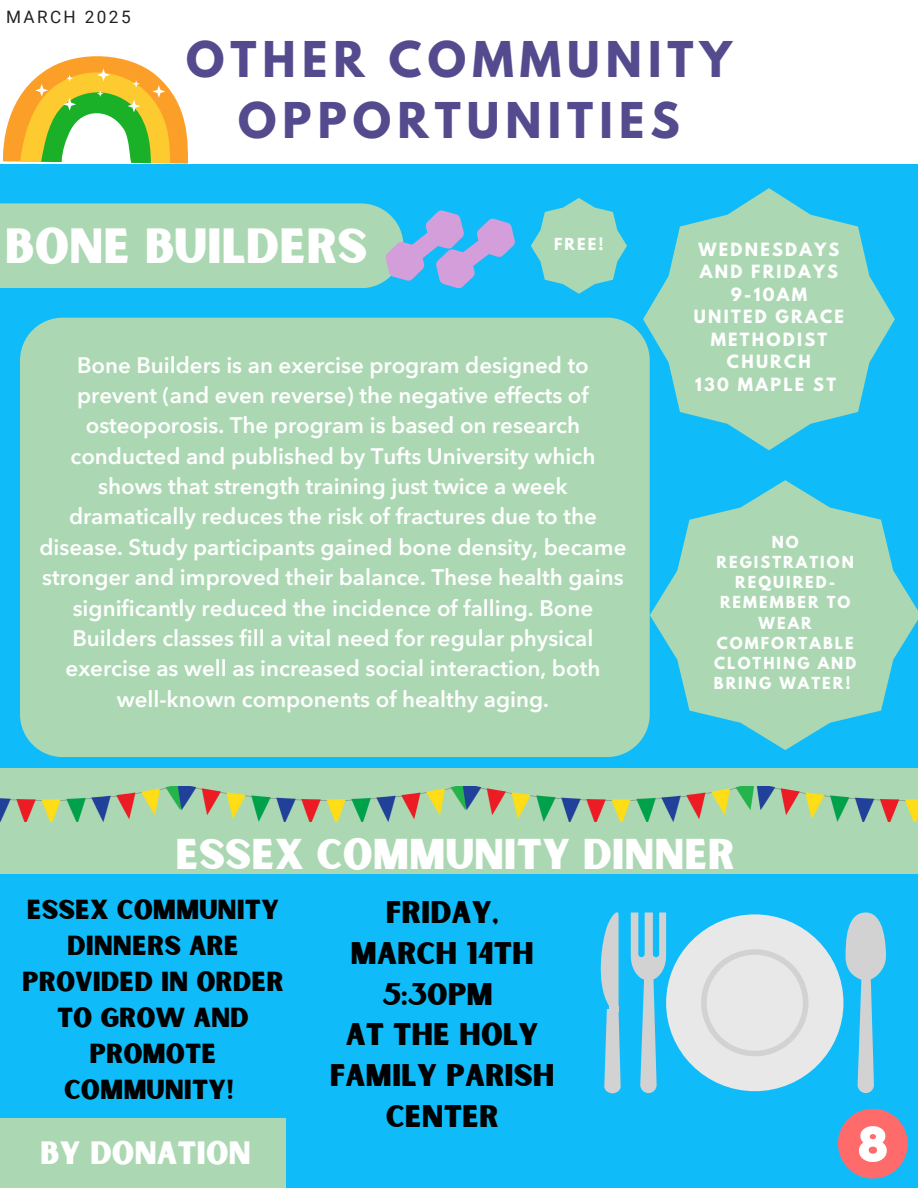
<style>
.page{position:relative;width:918px;height:1188px;background:#fff}
.page>*{position:absolute;margin:0;border:0;box-sizing:border-box;transform-origin:0 0}
.t1{font:47.25px "Sunborn Sans One";color:#fff}
.t2{font:700 43.65px/60.8px "League Spartan";letter-spacing:.14em;color:#544a8e;text-align:center}
.t3{font:41.1px "Sunborn Sans One";color:#fff}
.t4{font:30.9px "Sunborn Sans One";color:#fff}
.t5{font:29.85px/40.8px "Sunborn Sans One";color:#000;text-align:center}
.t6{font:26.25px/36px "Sunborn Sans One";color:#000;text-align:center}
.t7{font:600 22.35px/30.3px "Avenir Next LT Pro";color:#fff;text-align:center}
.t8{font:17.1px "Roboto";letter-spacing:.14em;color:#222}
.t9{font:700 16.2px/22.5px "League Spartan";letter-spacing:.14em;color:#fff;text-align:center}
.t10{font:700 14.7px/20.2px "League Spartan";letter-spacing:.14em;color:#fff;text-align:center}
</style>
<div class="page">
<div style="left:0;top:164px;width:918px;height:636px;background:#0fbcf9"></div>
<div style="left:0;top:203px;width:403px;height:85px;background:#abd8b2"></div>
<div style="left:20px;top:318px;width:630px;height:439px;background:#abd8b2;border-radius:43px"></div>
<svg style="left:650px;top:480px;width:268px;height:270px;fill:#abd8b2"></svg>
<svg style="left:643px;top:188px;width:252px;height:262px;fill:#abd8b2"></svg>
<div style="left:0;top:866px;width:918px;height:322px;background:#0fbcf9"></div>
<div style="left:0;top:768px;width:918px;height:106px;background:#abd8b2"></div>
<svg style="left:385px;top:210px;width:130px;height:78px"></svg>
<img style="left:0;top:786px;width:176px;height:35px">
<svg style="left:531px;top:198px;width:96px;height:96px"></svg>
<img style="left:176px;top:786px;width:285px;height:35px">
<img style="left:461px;top:786px;width:293px;height:35px">
<img style="left:757px;top:786px;width:161px;height:35px">
<div style="left:0;top:1119px;width:285px;height:69px;background:#abd8b2"></div>
<div style="left:666px;top:914px;width:177px;height:177px;background:#e8e8e8;border-radius:50%"></div>
<svg style="left:701px;top:949px;width:107px;height:107px"></svg>
<svg style="left:631px;top:913px;width:35px;height:180px"></svg>
<svg style="left:846px;top:912px;width:40px;height:181px"></svg>
<svg style="left:600px;top:912px;width:21px;height:181px"></svg>
<svg style="left:3px;top:56px;width:185px;height:108px"></svg>
<svg style="left:838px;top:1109px;width:70px;height:70px"></svg>
<p class="t8" style="left:6px;top:8px;width:126px">MARCH 2025</p>
<p class="t2" style="left:186px;top:35px;width:547px">OTHER COMMUNITY<br>OPPORTUNITIES</p>
<h2 class="t1" style="left:5px;top:216px;width:364px">BONE BUILDERS</h2>
<p class="t10" style="left:554px;top:235px;width:51px">FREE!</p>
<p class="t7" style="left:39px;top:352px;width:589px">Bone Builders is an exercise program designed to prevent (and even reverse) the negative effects of osteoporosis. The program is based on research conducted and published by Tufts University which shows that strength training just twice a week dramatically reduces the risk of fractures due to the disease. Study participants gained bone density, became stronger and improved their balance. These health gains significantly reduced the incidence of falling. Bone Builders classes fill a vital need for regular physical exercise as well as increased social interaction, both well-known components of healthy aging.</p>
<h1 class="t9" style="left:698px;top:240px;width:142px">WEDNESDAYS<br>AND FRIDAYS<br>9-10AM</h1>
<p class="t9" style="left:694px;top:307px;width:152px">UNITED GRACE<br>METHODIST<br>CHURCH</p>
<p class="t9" style="left:695px;top:375px;width:142px">130 MAPLE ST</p>
<p class="t10" style="left:714px;top:534px;width:144px">NO<br>REGISTRATION<br>REQUIRED-<br>REMEMBER TO<br>WEAR<br>COMFORTABLE<br>CLOTHING AND<br>BRING WATER!</p>
<h6 class="t3" style="left:176px;top:828px;width:561px">ESSEX COMMUNITY DINNER</h6>
<p class="t6" style="left:22px;top:893px;width:263px">ESSEX COMMUNITY<br>DINNERS ARE<br>PROVIDED IN ORDER<br>TO GROW AND<br>PROMOTE<br>COMMUNITY!</p>
<p class="t5" style="left:330px;top:893px;width:226px">FRIDAY,<br>MARCH 14TH<br>5:30PM<br>AT THE HOLY<br>FAMILY PARISH<br>CENTER</p>
<p class="t4" style="left:40px;top:1133px;width:212px">BY DONATION</p>
</div>
